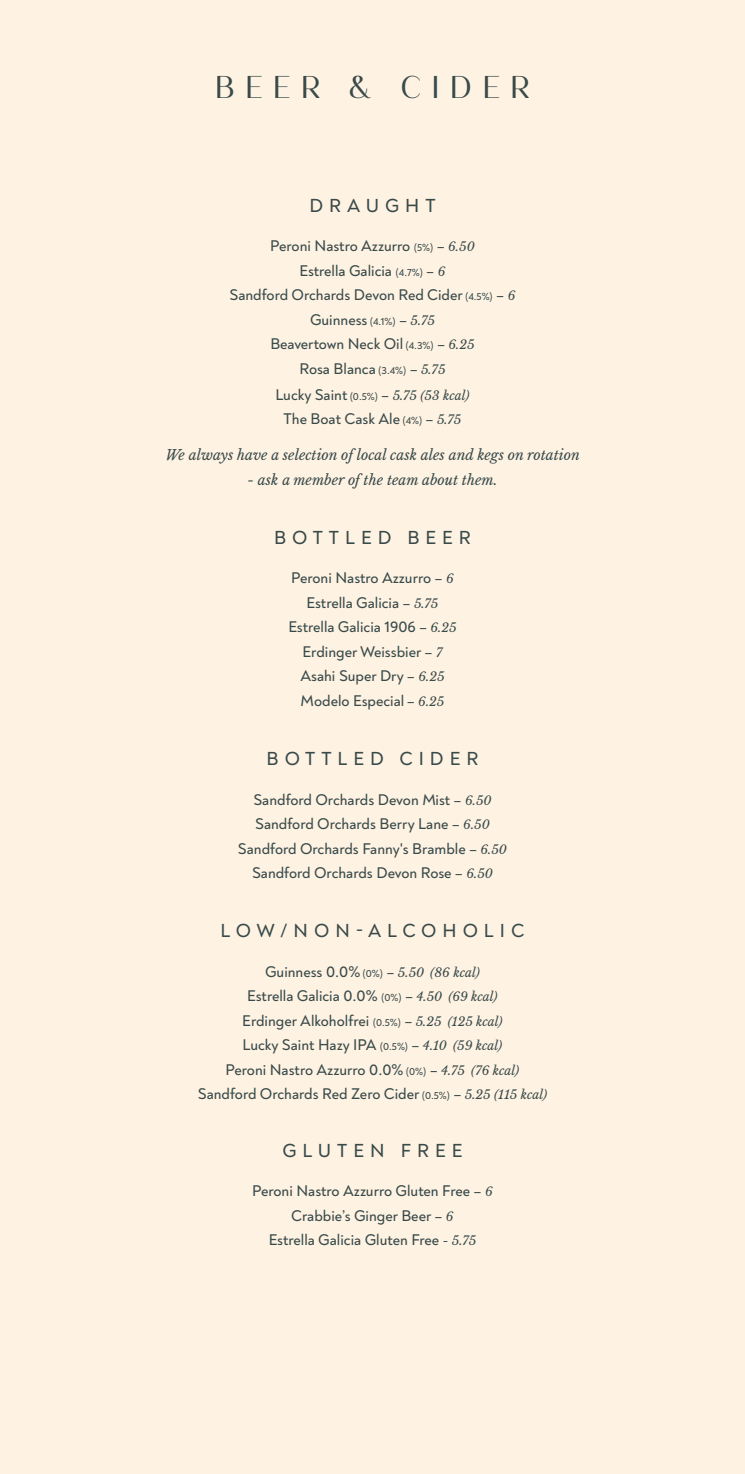
<style>
.page{position:relative;width:745px;height:1474px;background:#fff}
.page>*{position:absolute;margin:0;border:0;box-sizing:border-box;transform-origin:0 0}
.t1{font:31.5px "Modny";letter-spacing:.3em;color:#394a49}
.t2{font:500 19.25px "Noah Grotesque";letter-spacing:.31em;color:#394a49}
.t3{font:500 15.75px/24.5px "Noah Grotesque";color:#394a49;text-align:center}
.t4{font:italic 14px "Libre Baskerville";color:#394a49}
.t5{font:italic 12.25px "Libre Baskerville";color:#394a49}
.s1{font-size:10.5px}
.s2{font-family:"Libre Baskerville";font-weight:400;font-style:italic;font-size:12.25px}
.s3{font-family:"Noah Grotesque";font-weight:500;font-style:normal;font-size:15.75px}
.s4{font-family:"Noah Grotesque";font-weight:500;font-style:normal;font-size:10.5px}
</style>
<div class="page">
<div style="left:0;top:0;width:744px;height:1473px;background:#fef2e3"></div>
<h1 class="t1" style="left:214px;top:69px;width:317px">BEER &amp; CIDER</h1>
<p class="t2" style="left:309px;top:193px;width:128px">DRAUGHT</p>
<p class="t3" style="left:229px;top:233px;width:287px">Peroni Nastro Azzurro <span class="s1">(5%)</span> – <span class="s2">6.50<br></span>Estrella Galicia <span class="s1">(4.7%)</span> – <span class="s2">6<br></span>Sandford Orchards Devon Red Cider <span class="s1">(4.5%)</span> – <span class="s2">6<br></span>Guinness <span class="s1">(4.1%)</span> – <span class="s2">5.75<br></span>Beavertown Neck Oil <span class="s1">(4.3%)</span> – <span class="s2">6.25<br></span>Rosa Blanca <span class="s1">(3.4%)</span> – <span class="s2">5.75</span></p>
<p class="t5" style="left:275px;top:388px;width:195px"><span class="s3">Lucky Saint</span> <span class="s4">(0.5%)</span> <span class="s3">–</span> 5.75 (53 kcal)</p>
<p class="t3" style="left:283px;top:407px;width:179px">The Boat Cask Ale <span class="s1">(4%)</span> – <span class="s2">5.75</span></p>
<p class="t4" style="left:165px;top:446px;width:415px">We always have a selection of local cask ales and kegs on rotation</p>
<p class="t4" style="left:247px;top:471px;width:251px">- ask a member of the team about them.</p>
<p class="t2" style="left:274px;top:525px;width:198px">BOTTLED BEER</p>
<p class="t3" style="left:288px;top:566px;width:170px">Peroni Nastro Azzurro – <span class="s2">6<br></span>Estrella Galicia – <span class="s2">5.75<br></span>Estrella Galicia 1906 – <span class="s2">6.25<br></span>Erdinger Weissbier – <span class="s2">7<br></span>Asahi Super Dry – <span class="s2">6.25<br></span>Modelo Especial – <span class="s2">6.25</span></p>
<p class="t2" style="left:266px;top:747px;width:213px">BOTTLED CIDER</p>
<p class="t3" style="left:238px;top:787px;width:270px">Sandford Orchards Devon Mist – <span class="s2">6.50<br></span>Sandford Orchards Berry Lane – <span class="s2">6.50<br></span>Sandford Orchards Fanny's Bramble – <span class="s2">6.50<br></span>Sandford Orchards Devon Rose – <span class="s2">6.50</span></p>
<p class="t2" style="left:220px;top:919px;width:305px">LOW/NON-ALCOHOLIC</p>
<p class="t3" style="left:198px;top:959px;width:350px">Guinness 0.0% <span class="s1">(0%)</span> – <span class="s2">5.50 (86 kcal)<br></span>Estrella Galicia 0.0% <span class="s1">(0%)</span> – <span class="s2">4.50 (69 kcal)<br></span>Erdinger Alkoholfrei <span class="s1">(0.5%)</span> – <span class="s2">5.25 (125 kcal)<br></span>Lucky Saint Hazy IPA <span class="s1">(0.5%)</span> – <span class="s2">4.10 (59 kcal)<br></span>Peroni Nastro Azzurro 0.0% <span class="s1">(0%)</span> – <span class="s2">4.75 (76 kcal)<br></span>Sandford Orchards Red Zero Cider <span class="s1">(0.5%)</span> – <span class="s2">5.25 (115 kcal)</span></p>
<p class="t2" style="left:282px;top:1138px;width:181px">GLUTEN FREE</p>
<p class="t3" style="left:252px;top:1178px;width:242px">Peroni Nastro Azzurro Gluten Free – <span class="s2">6<br></span>Crabbie’s Ginger Beer – <span class="s2">6<br></span>Estrella Galicia Gluten Free <span class="s2">- 5.75</span></p>
</div>
